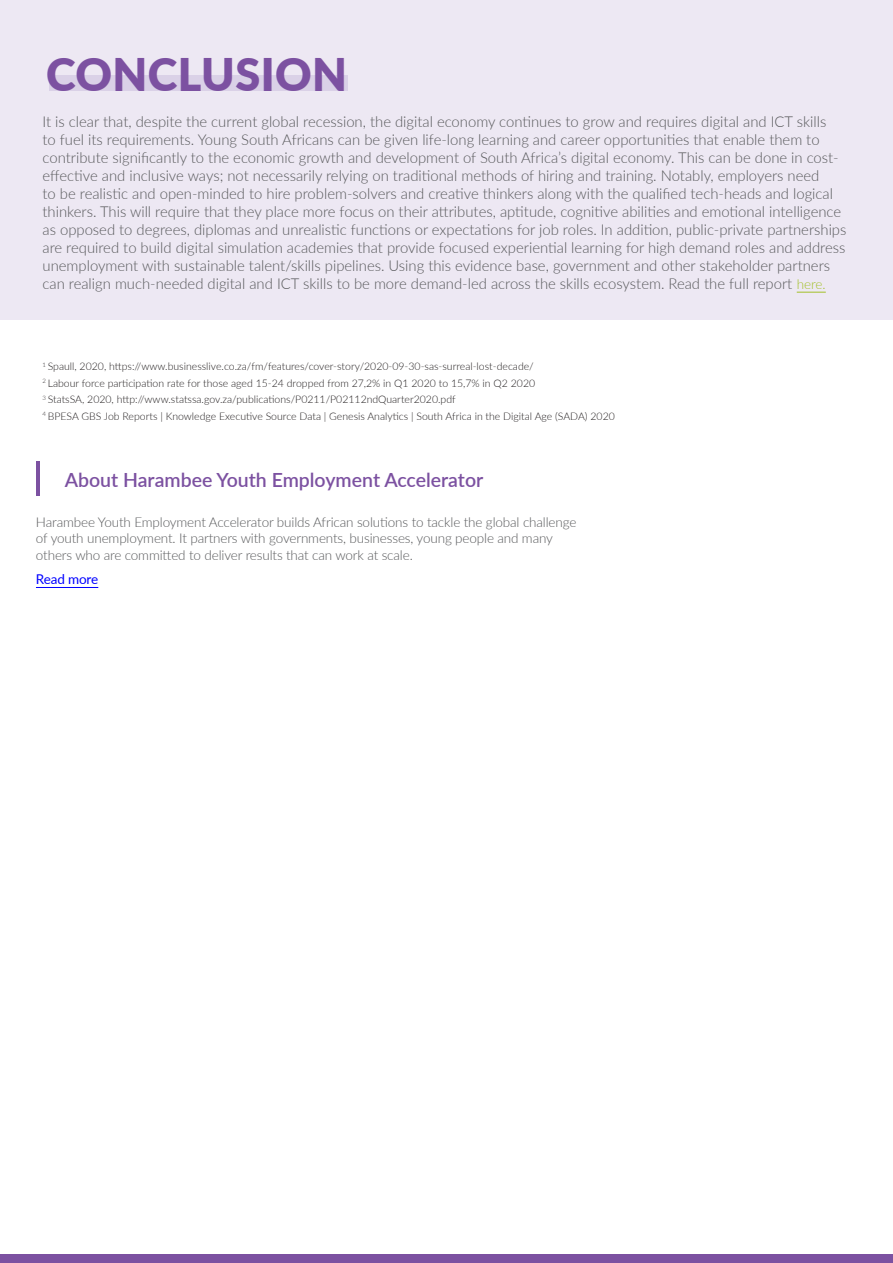
<style>
.page{position:relative;width:893px;height:1263px;background:#fff}
.page>*{position:absolute;margin:0;border:0;box-sizing:border-box;transform-origin:0 0}
.t1{font:900 45px "Lato";letter-spacing:.01em;color:#7c51a1}
.t2{font:600 19.5px "Lato";color:#7c51a1}
.t3{font:300 15px/18px "Lato";color:#57585a}
.t4{font:300 13.5px/16.2px "Lato";letter-spacing:-.01em;color:#57585a}
.t5{font:13.5px "Lato";letter-spacing:-.01em;color:#00f}
.t6{font:300 10.5px "Lato";color:#231f20}
.s1{font-size:13.5px;color:#a3c027}
</style>
<div class="page">
<div style="left:0;top:0;width:893px;height:320px;background:#ede8f3"></div>
<div style="left:49px;top:75px;width:299px;height:16px;background:#dad1e7"></div>
<svg style="left:797px;top:292px;width:29px;height:1px"></svg>
<div style="left:0;top:1254px;width:893px;height:9px;background:#7c51a1"></div>
<hr style="left:36px;top:587px;width:62px;height:1px;background:#00f">
<hr style="left:36px;top:462px;width:3px;height:34px;background:#7c51a1">
<p class="t1" style="left:46px;top:41px;width:303px">CONCLUSION</p>
<p class="t3" style="left:43px;top:112px;width:805px">It is clear that, despite the current global recession, the digital economy continues to grow and requires digital and ICT skills<br>to fuel its requirements. Young South Africans can be given life-long learning and career opportunities that enable them to contribute significantly to the economic growth and development of South Africa’s digital economy. This can be done in cost&shy;effective and inclusive ways; not necessarily relying on traditional methods of hiring and training. Notably, employers need<br>to be realistic and open-minded to hire problem-solvers and creative thinkers along with the qualified tech-heads and logical thinkers. This will require that they place more focus on their attributes, aptitude, cognitive abilities and emotional intelligence as opposed to degrees, diplomas and unrealistic functions or expectations for job roles. In addition, public-private partnerships are required to build digital simulation academies that provide focused experiential learning for high demand roles and address unemployment with sustainable talent/skills pipelines. Using this evidence base, government and other stakeholder partners can realign much-needed digital and ICT skills to be more demand-led across the skills ecosystem. Read the full report <span class="s1">here.</span></p>
<p class="t6" style="left:43px;top:359px;width:493px"><sup>1</sup> Spaull, 2020, https://www.businesslive.co.za/fm/features/cover-story/2020-09-30-sas-surreal-lost-decade/</p>
<p class="t6" style="left:43px;top:376px;width:494px"><sup>2</sup> Labour force participation rate for those aged 15-24 dropped from 27,2% in Q1 2020 to 15,7% in Q2 2020</p>
<p class="t6" style="left:43px;top:392px;width:415px"><sup>3</sup> StatsSA, 2020, http://www.statssa.gov.za/publications/P0211/P02112ndQuarter2020.pdf</p>
<p class="t6" style="left:43px;top:409px;width:574px"><sup>4</sup> BPESA GBS Job Reports | Knowledge Executive Source Data | Genesis Analytics | South Africa in the Digital Age (SADA) 2020</p>
<p class="t2" style="left:65px;top:465px;width:420px">About Harambee Youth Employment Accelerator</p>
<p class="t4" style="left:36px;top:514px;width:542px">Harambee Youth Employment Accelerator builds African solutions to tackle the global challenge of youth unemployment. It partners with governments, businesses, young people and many others who are committed to deliver results that can work at scale.</p>
<p class="t5" style="left:36px;top:570px;width:64px">Read more</p>
</div>
